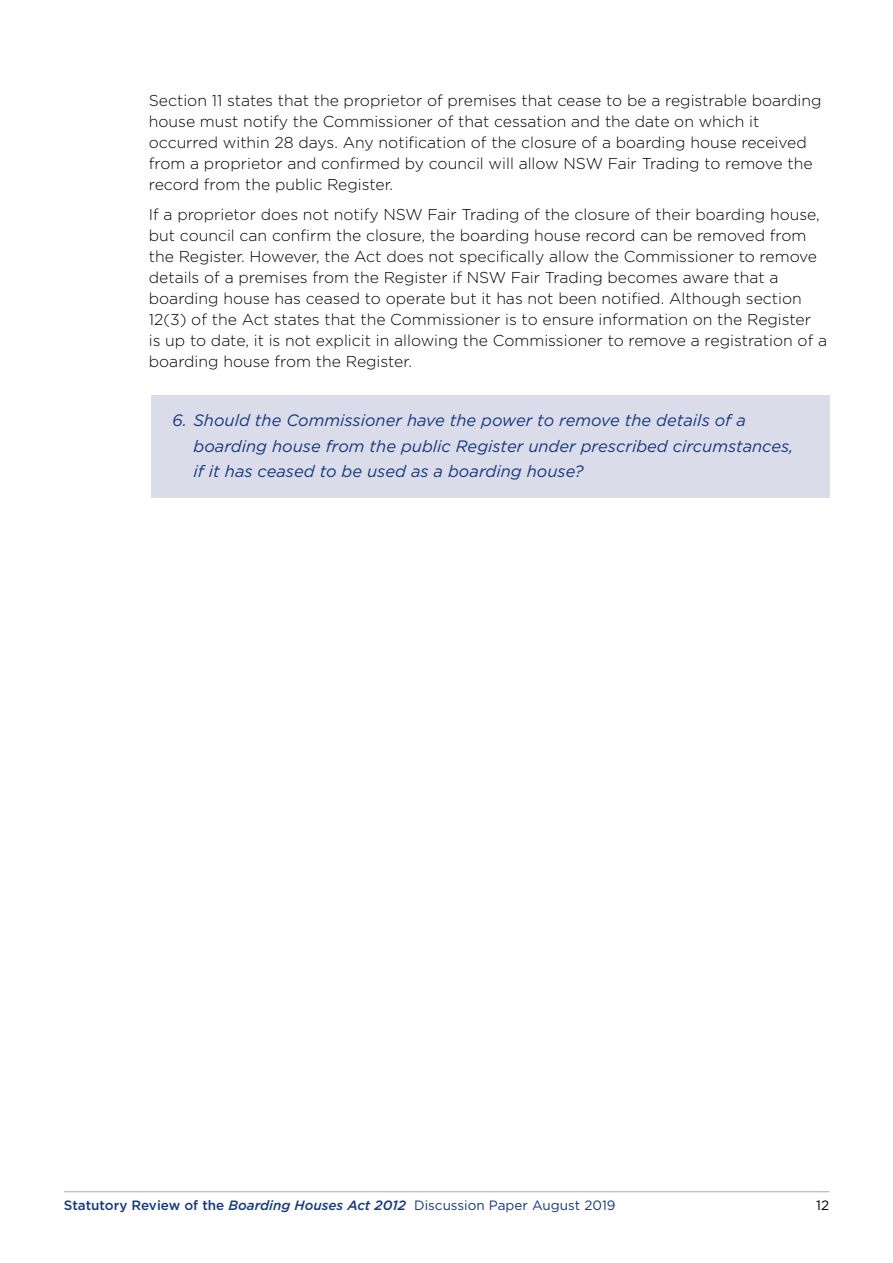
<style>
.page{position:relative;width:893px;height:1263px;background:#fff}
.page>*{position:absolute;margin:0;border:0;box-sizing:border-box;transform-origin:0 0}
.t1{font:italic 16.5px/25.5px "Gotham";color:#15397f}
.t2{font:300 15.75px/21px "Gotham";color:#000}
.t3{font:13.5px "Gotham";color:#15397f}
.t4{font:13.5px "Gotham";color:#000}
.s1{font-weight:500}
.s2{font-weight:500;font-style:italic}
</style>
<div class="page">
<hr style="left:64px;top:1191px;width:765px;height:1px;background:#a6a9ca">
<div style="left:151px;top:395px;width:678px;height:102px;background:#dbdcea"></div>
<p class="t2" style="left:149px;top:90px;width:674px">Section 11 states that the proprietor of premises that cease to be a registrable boarding house must notify the Commissioner of that cessation and the date on which it occurred within 28 days. Any notification of the closure of a boarding house received from a proprietor and confirmed by council will allow NSW Fair Trading to remove the record from the public Register.</p>
<p class="t2" style="left:149px;top:204px;width:680px">If a proprietor does not notify NSW Fair Trading of the closure of their boarding house, but council can confirm the closure, the boarding house record can be removed from the Register. However, the Act does not specifically allow the Commissioner to remove details of a premises from the Register if NSW Fair Trading becomes aware that a boarding house has ceased to operate but it has not been notified. Although section 12(3) of the Act states that the Commissioner is to ensure information on the Register<br>is up to date, it is not explicit in allowing the Commissioner to remove a registration of a boarding house from the Register.</p>
<p class="t1" style="left:193px;top:407px;width:601px;text-indent:-21px">6. Should the Commissioner have the power to remove the details of a boarding house from the public Register under prescribed circumstances, if it has ceased to be used as a boarding house?</p>
<p class="t3" style="left:64px;top:1198px;width:553px"><span class="s1">Statutory Review of the</span> <span class="s2">Boarding Houses Act 2012</span> Discussion Paper August 2019</p>
<p class="t4" style="left:816px;top:1198px;width:14px">12</p>
</div>
